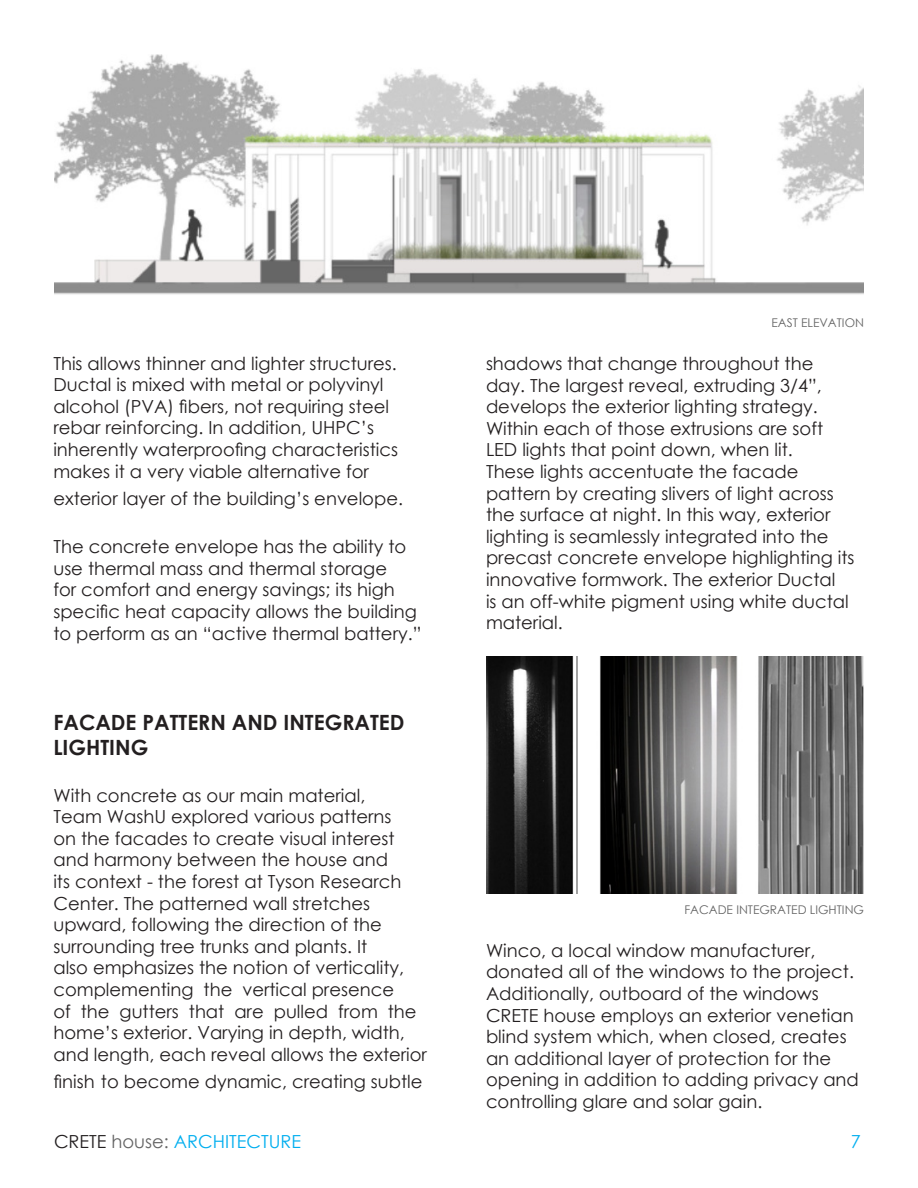
<style>
.page{position:relative;width:918px;height:1188px;background:#fff}
.page>*{position:absolute;margin:0;border:0;box-sizing:border-box;transform-origin:0 0}
.t1{font:700 21px/25.2px "Century Gothic";color:#231f20}
.t2{font:18px/21.6px "Century Gothic";color:#231f20}
.t3{font:18px "Century Gothic";color:#00aeef}
.t4{font:12px "Century Gothic";color:#646464}
.s1{color:#231f20}
.s2{color:#646464}
</style>
<div class="page">
<img style="left:486px;top:657px;width:378px;height:237px">
<img style="left:54px;top:54px;width:810px;height:241px">
<p class="t2" style="left:53px;top:352px;width:346px">This allows thinner and lighter structures.<br>Ductal is mixed with metal or polyvinyl alcohol (PVA) fibers, not requiring steel rebar reinforcing. In addition, UHPC’s inherently waterproofing characteristics makes it a very viable alternative for</p>
<p class="t2" style="left:53px;top:487px;width:351px">exterior layer of the building’s envelope.</p>
<p class="t2" style="left:53px;top:536px;width:370px">The concrete envelope has the ability to use thermal mass and thermal storage<br>for comfort and energy savings; its high specific heat capacity allows the building to perform as an “active thermal battery.”</p>
<p class="t1" style="left:53px;top:708px;width:353px">FACADE PATTERN AND INTEGRATED<br>LIGHTING</p>
<p class="t2" style="left:53px;top:784px;width:375px">With concrete as our main material,<br>Team WashU explored various patterns<br>on the facades to create visual interest and harmony between the house and<br>its context - the forest at Tyson Research Center. The patterned wall stretches upward, following the direction of the surrounding tree trunks and plants. It<br>also emphasizes the notion of verticality, complementing the vertical presence<br>of the gutters that are pulled from the home’s exterior. Varying in depth, width, and length, each reveal allows the exterior</p>
<p class="t2" style="left:53px;top:1070px;width:371px">finish to become dynamic, creating subtle</p>
<p class="t4" style="left:771px;top:314px;width:94px">EAST ELEVATION</p>
<p class="t2" style="left:486px;top:352px;width:370px">shadows that change throughout the day. The largest reveal, extruding 3/4”, develops the exterior lighting strategy.<br>Within each of those extrusions are soft LED lights that point down, when lit.<br>These lights accentuate the facade pattern by creating slivers of light across the surface at night. In this way, exterior lighting is seamlessly integrated into the precast concrete envelope highlighting its innovative formwork. The exterior Ductal<br>is an off-white pigment using white ductal material.</p>
<p class="t4" style="left:684px;top:901px;width:181px">FACADE INTEGRATED LIGHTING</p>
<p class="t2" style="left:486px;top:939px;width:374px">Winco, a local window manufacturer, donated all of the windows to the project.<br>Additionally, outboard of the windows CRETE house employs an exterior venetian blind system which, when closed, creates an additional layer of protection for the opening in addition to adding privacy and controlling glare and solar gain.</p>
<p class="t3" style="left:54px;top:1128px;width:249px"><span class="s1">CRETE</span> <span class="s2">house:</span> ARCHITECTURE</p>
<p class="t3" style="left:851px;top:1128px;width:11px">7</p>
</div>
